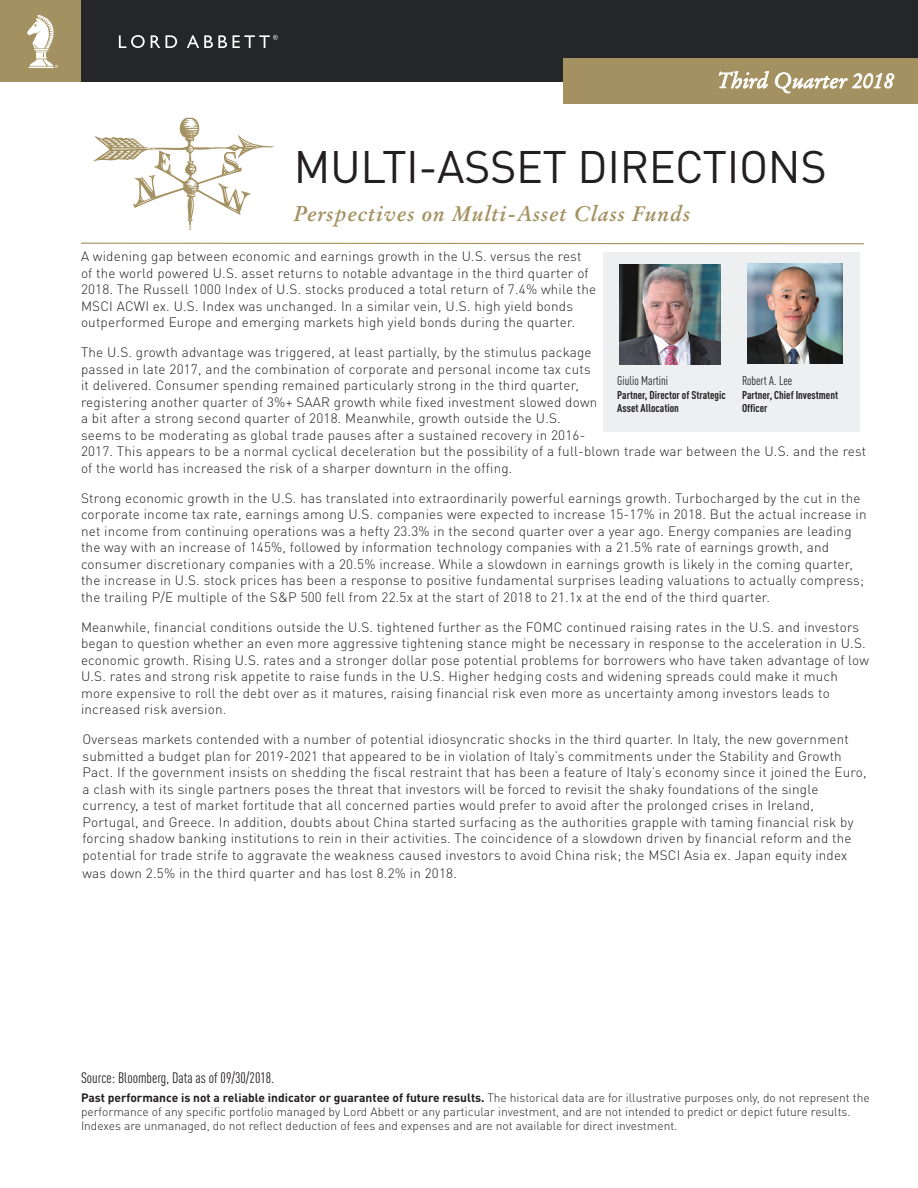
<style>
.page{position:relative;width:918px;height:1188px;background:#fff}
.page>*{position:absolute;margin:0;border:0;box-sizing:border-box;transform-origin:0 0}
.LARGE_TITLE{font:45px "DIN Pro";letter-spacing:-.01em;color:#231f20}
.SUBTITLE_gold{font:italic 700 21px "Stempel Garamond LT Std";letter-spacing:.05em;color:#a49161}
.t1{font:italic 21px "Stempel Garamond LT Std";color:#fff}
.LEGAL_CALLOUT{font:condensed 15px "DIN Pro";color:#231f20}
.BODY{font:300 13.5px/16.5px "DIN Pro";letter-spacing:.015em;color:#231f20}
.Footnotes{font:condensed 12.6px "DIN Pro";color:#231f20}
.LEGAL_CON_lger{font:300 12px/14.2px "DIN Pro";color:#231f20}
.Footnotes-2{font:700 condensed 11.25px/12.6px "DIN Pro";color:#231f20}
.s1{font-weight:700}
</style>
<div class="page">
<div style="left:0;top:0;width:918px;height:81px;background:#242628"></div>
<div style="left:0;top:0;width:81px;height:81px;background:#a49161"></div>
<svg style="left:27px;top:15px;width:31px;height:53px"></svg>
<svg style="left:119px;top:35px;width:26px;height:13px"></svg>
<svg style="left:151px;top:35px;width:9px;height:13px"></svg>
<svg style="left:166px;top:35px;width:11px;height:13px"></svg>
<svg style="left:187px;top:35px;width:40px;height:13px"></svg>
<svg style="left:233px;top:35px;width:45px;height:13px"></svg>
<svg style="left:81px;top:242px;width:783px;height:3px"></svg>
<div style="left:563px;top:58px;width:355px;height:45px;background:#a49161"></div>
<svg style="left:719px;top:70px;width:50px;height:19px"></svg>
<svg style="left:775px;top:72px;width:119px;height:21px"></svg>
<svg style="left:94px;top:118px;width:180px;height:112px"></svg>
<div style="left:604px;top:252px;width:256px;height:179px;background:#edeff0"></div>
<img style="left:748px;top:264px;width:94px;height:100px">
<img style="left:619px;top:265px;width:101px;height:99px">
<p class="t1" style="left:717px;top:68px;width:178px">Third Quarter 2018</p>
<p class="LARGE_TITLE" style="left:294px;top:131px;width:535px">MULTI-ASSET DIRECTIONS</p>
<p class="SUBTITLE_gold" style="left:294px;top:201px;width:398px">Perspectives on Multi-Asset Class Funds</p>
<p class="BODY" style="left:81px;top:247px;width:517px">A widening gap between economic and earnings growth in the U.S. versus the rest<br>of the world powered U.S. asset returns to notable advantage in the third quarter of 2018. The Russell 1000 Index of U.S. stocks produced a total return of 7.4% while the MSCI ACWI ex. U.S. Index was unchanged. In a similar vein, U.S. high yield bonds outperformed Europe and emerging markets high yield bonds during the quarter.</p>
<p class="BODY" style="left:81px;top:343px;width:787px">The U.S. growth advantage was triggered, at least partially, by the stimulus package<br>passed in late 2017, and the combination of corporate and personal income tax cuts<br>it delivered. Consumer spending remained particularly strong in the third quarter,<br>registering another quarter of 3%+ SAAR growth while fixed investment slowed down<br>a bit after a strong second quarter of 2018. Meanwhile, growth outside the U.S.<br>seems to be moderating as global trade pauses after a sustained recovery in 2016-<br>2017. This appears to be a normal cyclical deceleration but the possibility of a full-blown trade war between the U.S. and the rest of the world has increased the risk of a sharper downturn in the offing.</p>
<p class="BODY" style="left:81px;top:489px;width:787px">Strong economic growth in the U.S. has translated into extraordinarily powerful earnings growth. Turbocharged by the cut in the corporate income tax rate, earnings among U.S. companies were expected to increase 15-17% in 2018. But the actual increase in net income from continuing operations was a hefty 23.3% in the second quarter over a year ago. Energy companies are leading the way with an increase of 145%, followed by information technology companies with a 21.5% rate of earnings growth, and consumer discretionary companies with a 20.5% increase. While a slowdown in earnings growth is likely in the coming quarter, the increase in U.S. stock prices has been a response to positive fundamental surprises leading valuations to actually compress; the trailing P/E multiple of the S&amp;P 500 fell from 22.5x at the start of 2018 to 21.1x at the end of the third quarter.</p>
<p class="BODY" style="left:81px;top:618px;width:790px">Meanwhile, financial conditions outside the U.S. tightened further as the FOMC continued raising rates in the U.S. and investors began to question whether an even more aggressive tightening stance might be necessary in response to the acceleration in U.S. economic growth. Rising U.S. rates and a stronger dollar pose potential problems for borrowers who have taken advantage of low U.S. rates and strong risk appetite to raise funds in the U.S. Higher hedging costs and widening spreads could make it much more expensive to roll the debt over as it matures, raising financial risk even more as uncertainty among investors leads to increased risk aversion.</p>
<p class="BODY" style="left:82px;top:730px;width:786px">Overseas markets contended with a number of potential idiosyncratic shocks in the third quarter. In Italy, the new government submitted a budget plan for 2019-2021 that appeared to be in violation of Italy’s commitments under the Stability and Growth Pact. If the government insists on shedding the fiscal restraint that has been a feature of Italy’s economy since it joined the Euro, a clash with its single partners poses the threat that investors will be forced to revisit the shaky foundations of the single currency, a test of market fortitude that all concerned parties would prefer to avoid after the prolonged crises in Ireland, Portugal, and Greece. In addition, doubts about China started surfacing as the authorities grapple with taming financial risk by forcing shadow banking institutions to rein in their activities. The coincidence of a slowdown driven by financial reform and the potential for trade strife to aggravate the weakness caused investors to avoid China risk; the MSCI Asia ex. Japan equity index</p>
<p class="BODY" style="left:82px;top:864px;width:376px">was down 2.5% in the third quarter and has lost 8.2% in 2018.</p>
<p class="Footnotes" style="left:617px;top:372px;width:52px">Giulio Martini</p>
<p class="Footnotes-2" style="left:617px;top:388px;width:110px">Partner, Director of Strategic</p>
<p class="Footnotes-2" style="left:617px;top:400px;width:63px">Asset Allocation</p>
<p class="Footnotes" style="left:742px;top:372px;width:52px">Robert A. Lee</p>
<p class="Footnotes-2" style="left:742px;top:388px;width:98px">Partner, Chief Investment<br>Officer</p>
<p class="LEGAL_CALLOUT" style="left:81px;top:1067px;width:195px">Source: Bloomberg, Data as of 09/30/2018.</p>
<p class="LEGAL_CON_lger" style="left:81px;top:1089px;width:790px"><span class="s1">Past performance is not a reliable indicator or guarantee of future results.</span> The historical data are for illustrative purposes only, do not represent the performance of any specific portfolio managed by Lord Abbett or any particular investment, and are not intended to predict or depict future results.<br>Indexes are unmanaged, do not reflect deduction of fees and expenses and are not available for direct investment.</p>
</div>
